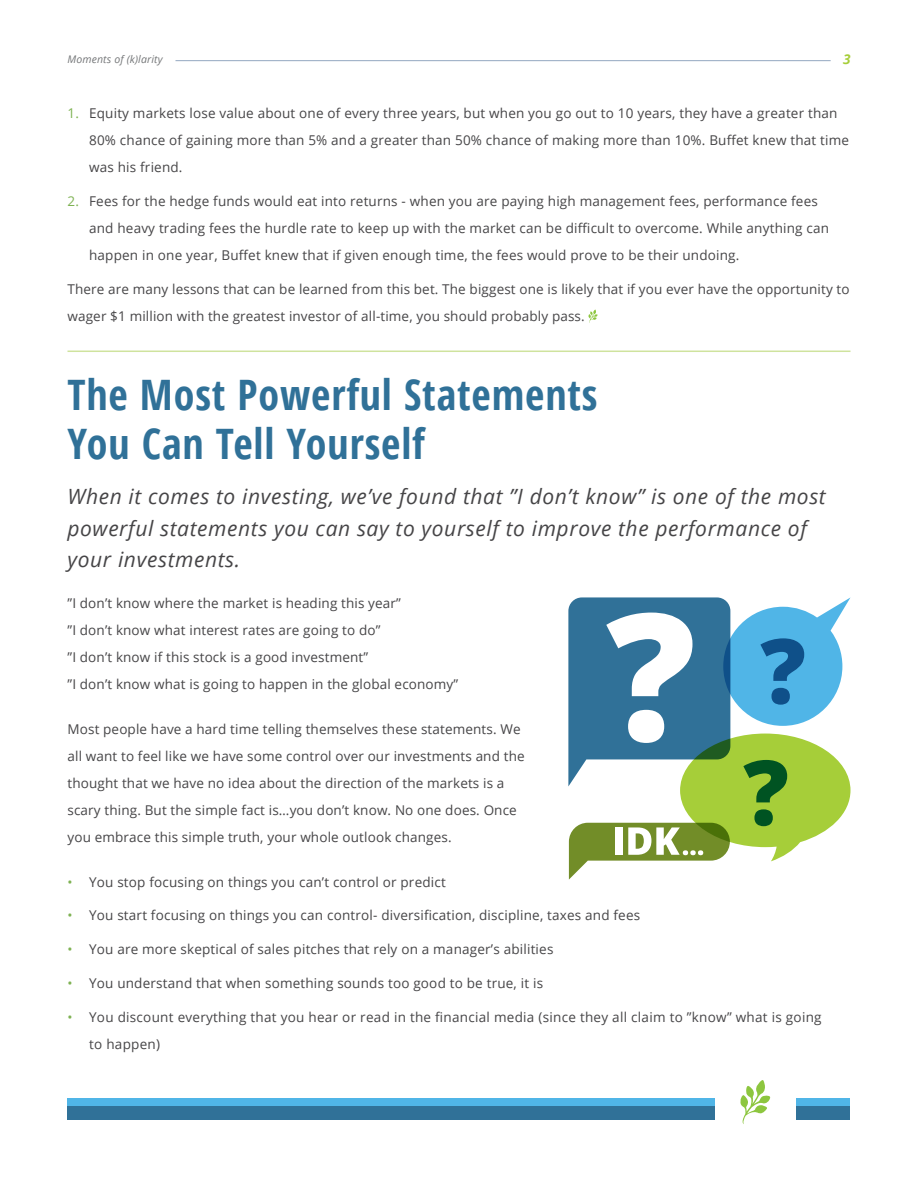
<style>
.page{position:relative;width:918px;height:1188px;background:#fff}
.page>*{position:absolute;margin:0;border:0;box-sizing:border-box;transform-origin:0 0}
.t1{font:700 condensed 42px/49.5px "Open Sans";letter-spacing:.02em;color:#307198}
.Body__Big___Lede{font:italic 21px/31.5px "Open Sans";letter-spacing:.03em;color:#464547}
.Body{font:13.5px/27px "Open Sans";letter-spacing:.015em;color:#464547}
.Body__Article_End{font:13.5px/27px "Open Sans";letter-spacing:.01em;color:#464547}
.Body__No_Break{font:13.5px "Open Sans";letter-spacing:.01em;color:#464547}
.t2{font:italic 700 13.5px "Open Sans";color:#a6ce39}
.t3{font:italic 10.5px "Open Sans";letter-spacing:.015em;color:#757779}
.s1{color:#7eb253}
</style>
<div class="page">
<svg style="left:740px;top:1080px;width:31px;height:44px"></svg>
<div style="left:68px;top:1098px;width:648px;height:8px;background:#50b5e7"></div>
<div style="left:796px;top:1098px;width:54px;height:8px;background:#50b5e7"></div>
<div style="left:68px;top:1106px;width:648px;height:14px;background:#307198"></div>
<div style="left:796px;top:1106px;width:54px;height:14px;background:#307198"></div>
<hr style="left:176px;top:60px;width:655px;height:1px;background:#93a8c1">
<svg style="left:568px;top:597px;width:282px;height:283px"></svg>
<hr style="left:68px;top:351px;width:782px;height:1px;background:#cfe39e">
<svg style="left:588px;top:309px;width:10px;height:14px"></svg>
<p class="t3" style="left:68px;top:52px;width:97px">Moments of (k)larity</p>
<p class="t2" style="left:843px;top:50px;width:9px">3</p>
<p class="Body" style="left:89px;top:100px;width:761px;text-indent:-22px"><span class="s1">1.</span> Equity markets lose value about one of every three years, but when you go out to 10 years, they have a greater than<br>80% chance of gaining more than 5% and a greater than 50% chance of making more than 10%. Buffet knew that time was his friend.</p>
<p class="Body" style="left:89px;top:187px;width:742px;text-indent:-22px"><span class="s1">2.</span> Fees for the hedge funds would eat into returns - when you are paying high management fees, performance fees and heavy trading fees the hurdle rate to keep up with the market can be difficult to overcome. While anything can happen in one year, Buffet knew that if given enough time, the fees would prove to be their undoing.</p>
<p class="Body__Article_End" style="left:68px;top:275px;width:784px">There are many lessons that can be learned from this bet. The biggest one is likely that if you ever have the opportunity to wager $1 million with the greatest investor of all-time, you should probably pass.</p>
<h1 class="t1" style="left:68px;top:369px;width:532px">The Most Powerful Statements<br>You Can Tell Yourself</h1>
<p class="Body__Big___Lede" style="left:68px;top:480px;width:760px">When it comes to investing, we’ve found that ”I don’t know” is one of the most powerful statements you can say to yourself to improve the performance of your investments.</p>
<p class="Body__No_Break" style="left:68px;top:594px;width:335px">”I don’t know where the market is heading this year”</p>
<p class="Body__No_Break" style="left:68px;top:621px;width:315px">”I don’t know what interest rates are going to do”</p>
<p class="Body__No_Break" style="left:68px;top:648px;width:302px">”I don’t know if this stock is a good investment”</p>
<p class="Body" style="left:68px;top:670px;width:392px">”I don’t know what is going to happen in the global economy”</p>
<p class="Body" style="left:68px;top:715px;width:459px">Most people have a hard time telling themselves these statements. We all want to feel like we have some control over our investments and the thought that we have no idea about the direction of the markets is a scary thing. But the simple fact is…you don’t know. No one does. Once you embrace this simple truth, your whole outlook changes.</p>
<p class="Body" style="left:68px;top:868px;width:380px"><span class="s1">•</span> You stop focusing on things you can’t control or predict</p>
<p class="Body" style="left:68px;top:902px;width:574px"><span class="s1">•</span> You start focusing on things you can control- diversification, discipline, taxes and fees</p>
<p class="Body" style="left:68px;top:936px;width:487px"><span class="s1">•</span> You are more skeptical of sales pitches that rely on a manager’s abilities</p>
<p class="Body" style="left:68px;top:969px;width:477px"><span class="s1">•</span> You understand that when something sounds too good to be true, it is</p>
<p class="Body" style="left:89px;top:1003px;width:734px;text-indent:-22px"><span class="s1">•</span> You discount everything that you hear or read in the financial media (since they all claim to ”know” what is going to happen)</p>
</div>
